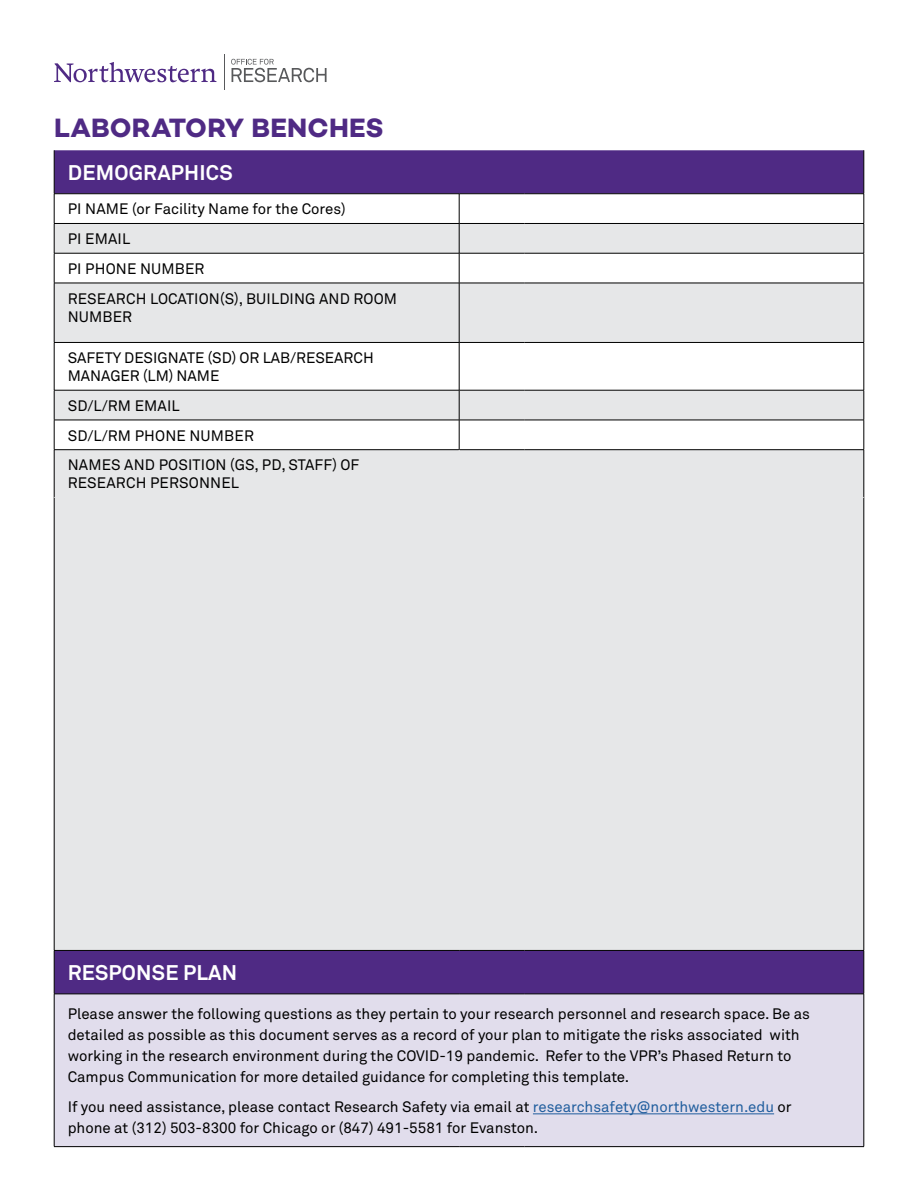
<style>
.page{position:relative;width:918px;height:1188px;background:#fff}
.page>*{position:absolute;margin:0;border:0;box-sizing:border-box;transform-origin:0 0}
.t1{font:700 27px "Campton";letter-spacing:.01em;color:#4f2a84}
.t2{font:700 21px "Akkurat Pro";letter-spacing:.01em;color:#fff}
.t3{font:15px/29.7px "Akkurat Pro";color:#000}
.s1{color:#215e9e}
</style>
<div class="page">
<svg style="left:54px;top:62px;width:163px;height:20px"></svg>
<hr style="left:224px;top:54px;width:1px;height:35px;background:#58595b">
<svg style="left:231px;top:59px;width:96px;height:23px"></svg>
<div style="left:55px;top:150px;width:809px;height:844px;background:#4f2a84"></div>
<div style="left:55px;top:284px;width:809px;height:666px;background:#e6e7e8"></div>
<svg style="left:55px;top:343px;width:809px;height:47px"></svg>
<div style="left:54px;top:994px;width:810px;height:153px;background:#e1ddec"></div>
<hr style="left:54px;top:150px;width:1px;height:44px;background:#000">
<hr style="left:864px;top:150px;width:1px;height:44px;background:#000">
<hr style="left:54px;top:343px;width:1px;height:47px;background:#000">
<hr style="left:459px;top:343px;width:1px;height:47px;background:#000">
<hr style="left:864px;top:343px;width:1px;height:47px;background:#000">
<hr style="left:54px;top:951px;width:1px;height:43px;background:#000">
<hr style="left:864px;top:951px;width:1px;height:43px;background:#000">
<hr style="left:54px;top:994px;width:405px;height:1px;background:#000">
<hr style="left:54px;top:994px;width:1px;height:152px;background:#000">
<hr style="left:459px;top:994px;width:66px;height:1px;background:#000">
<hr style="left:525px;top:994px;width:339px;height:1px;background:#000">
<hr style="left:864px;top:994px;width:1px;height:152px;background:#000">
<hr style="left:54px;top:1146px;width:405px;height:1px;background:#000">
<hr style="left:459px;top:1146px;width:66px;height:1px;background:#000">
<hr style="left:525px;top:1146px;width:339px;height:1px;background:#000">
<hr style="left:54px;top:193px;width:405px;height:1px;background:#000">
<hr style="left:459px;top:193px;width:66px;height:1px;background:#000">
<hr style="left:525px;top:193px;width:339px;height:1px;background:#000">
<hr style="left:54px;top:420px;width:1px;height:30px;background:#000">
<hr style="left:459px;top:420px;width:1px;height:30px;background:#000">
<hr style="left:864px;top:420px;width:1px;height:30px;background:#000">
<svg style="left:54px;top:194px;width:811px;height:89px"></svg>
<hr style="left:54px;top:253px;width:405px;height:1px;background:#000">
<hr style="left:459px;top:253px;width:66px;height:1px;background:#000">
<hr style="left:525px;top:253px;width:339px;height:1px;background:#000">
<hr style="left:54px;top:283px;width:1px;height:59px;background:#000">
<hr style="left:54px;top:283px;width:405px;height:1px;background:#000">
<hr style="left:459px;top:283px;width:66px;height:1px;background:#000">
<hr style="left:525px;top:283px;width:339px;height:1px;background:#000">
<hr style="left:459px;top:283px;width:1px;height:59px;background:#000">
<hr style="left:864px;top:283px;width:1px;height:59px;background:#000">
<hr style="left:54px;top:342px;width:405px;height:1px;background:#000">
<hr style="left:459px;top:342px;width:66px;height:1px;background:#000">
<hr style="left:525px;top:342px;width:339px;height:1px;background:#000">
<hr style="left:54px;top:390px;width:1px;height:30px;background:#000">
<hr style="left:54px;top:390px;width:405px;height:1px;background:#000">
<hr style="left:459px;top:390px;width:66px;height:1px;background:#000">
<hr style="left:525px;top:390px;width:339px;height:1px;background:#000">
<hr style="left:459px;top:390px;width:1px;height:30px;background:#000">
<hr style="left:864px;top:390px;width:1px;height:30px;background:#000">
<hr style="left:54px;top:420px;width:405px;height:1px;background:#000">
<hr style="left:459px;top:420px;width:66px;height:1px;background:#000">
<hr style="left:525px;top:420px;width:339px;height:1px;background:#000">
<hr style="left:54px;top:450px;width:1px;height:47px;background:#000">
<hr style="left:54px;top:497px;width:1px;height:453px;background:#000">
<hr style="left:54px;top:449px;width:405px;height:1px;background:#000">
<hr style="left:459px;top:449px;width:66px;height:1px;background:#000">
<hr style="left:525px;top:449px;width:339px;height:1px;background:#000">
<hr style="left:864px;top:450px;width:1px;height:47px;background:#000">
<hr style="left:864px;top:497px;width:1px;height:453px;background:#000">
<hr style="left:54px;top:950px;width:405px;height:1px;background:#000">
<hr style="left:459px;top:950px;width:66px;height:1px;background:#000">
<hr style="left:525px;top:950px;width:339px;height:1px;background:#000">
<hr style="left:459px;top:450px;width:1px;height:47px;background:#e6e7e8">
<hr style="left:54px;top:497px;width:405px;height:1px;background:#e6e7e8">
<hr style="left:459px;top:497px;width:66px;height:1px;background:#e6e7e8">
<hr style="left:525px;top:497px;width:339px;height:1px;background:#e6e7e8">
<hr style="left:533px;top:1114px;width:241px;height:1px;background:#215e9e">
<h1 class="t1" style="left:54px;top:110px;width:331px">LABORATORY BENCHES</h1>
<h2 class="t2" style="left:68px;top:160px;width:166px">DEMOGRAPHICS</h2>
<p class="t3" style="left:68px;top:194px;width:331px">PI NAME (or Facility Name for the Cores)<br>PI EMAIL<br>PI PHONE NUMBER<br>RESEARCH LOCATION(S), BUILDING AND ROOM</p>
<p class="t3" style="left:68px;top:302px;width:66px">NUMBER</p>
<p class="t3" style="left:68px;top:349px;width:308px;line-height:18px">SAFETY DESIGNATE (SD) OR LAB/RESEARCH<br>MANAGER (LM) NAME</p>
<p class="t3" style="left:68px;top:391px;width:293px">SD/L/RM EMAIL<br>SD/L/RM PHONE NUMBER<br>NAMES AND POSITION (GS, PD, STAFF) OF</p>
<p class="t3" style="left:68px;top:468px;width:173px">RESEARCH PERSONNEL</p>
<h2 class="t2" style="left:68px;top:960px;width:171px">RESPONSE PLAN</h2>
<p class="t3" style="left:68px;top:1003px;width:744px;line-height:21px">Please answer the following questions as they pertain to your research personnel and research space. Be as detailed as possible as this document serves as a record of your plan to mitigate the risks associated with working in the research environment during the COVID-19 pandemic. Refer to the VPR’s Phased Return to Campus Communication for more detailed guidance for completing this template.</p>
<p class="t3" style="left:68px;top:1096px;width:726px;line-height:21px">If you need assistance, please contact Research Safety via email at <span class="s1">researchsafety@northwestern.edu</span> or phone at (312) 503-8300 for Chicago or (847) 491-5581 for Evanston.</p>
</div>
